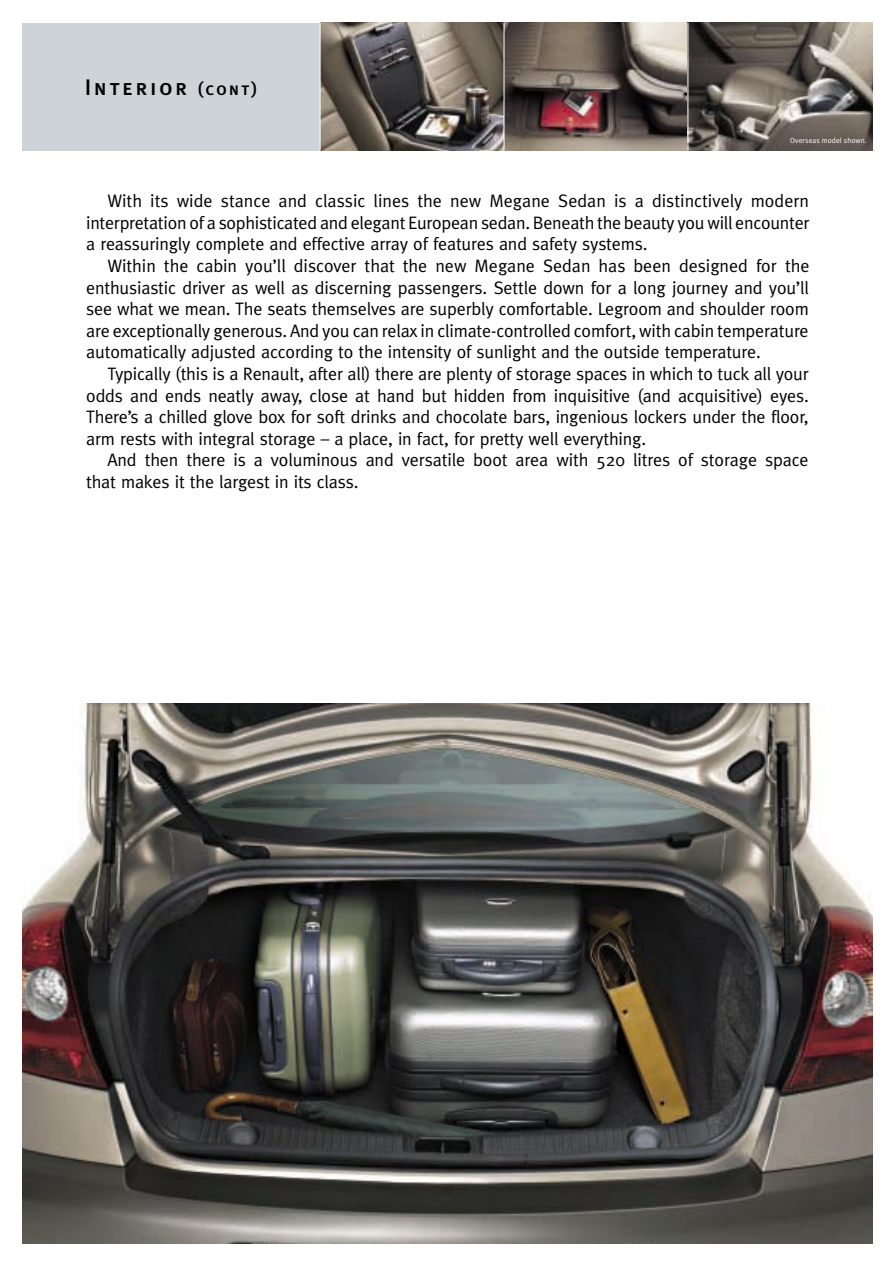
<style>
.page{position:relative;width:893px;height:1263px;background:#fff}
.page>*{position:absolute;margin:0;border:0;box-sizing:border-box;transform-origin:0 0}
.t1{font:22.5px "Meta Plus Medium Caps";letter-spacing:.105em;color:#000}
.t2{font:18px "Meta Plus Normal";letter-spacing:-.01em;color:#000}
.t3{font:7.5px "Meta Plus Normal";letter-spacing:.01em;color:#fff}
.s1{font-size:18px}
</style>
<div class="page">
<div style="left:22px;top:23px;width:851px;height:127px;background:#ced3d8"></div>
<img style="left:321px;top:23px;width:183px;height:127px">
<svg style="left:505px;top:23px;width:182px;height:127px;background:#6f605b"></svg>
<svg style="left:688px;top:23px;width:185px;height:127px;background:#6f6862"></svg>
<hr style="left:320px;top:23px;width:1px;height:127px;background:#fff">
<hr style="left:504px;top:23px;width:1px;height:127px;background:#fff">
<hr style="left:687px;top:23px;width:1px;height:127px;background:#fff">
<img style="left:22px;top:703px;width:851px;height:540px">
<p class="t1" style="left:85px;top:74px;width:174px">Interior <span class="s1">(cont)</span></p>
<p class="t3" style="left:790px;top:136px;width:78px">Overseas model shown.</p>
<p class="t2" style="left:107px;top:190px;width:703px">With its wide stance and classic lines the new Megane Sedan is a distinctively modern</p>
<p class="t2" style="left:86px;top:212px;width:725px">interpretation of a sophisticated and elegant European sedan. Beneath the beauty you will encounter</p>
<p class="t2" style="left:86px;top:234px;width:563px">a reassuringly complete and effective array of features and safety systems.</p>
<p class="t2" style="left:107px;top:255px;width:704px">Within the cabin you’ll discover that the new Megane Sedan has been designed for the</p>
<p class="t2" style="left:86px;top:277px;width:724px">enthusiastic driver as well as discerning passengers. Settle down for a long journey and you’ll</p>
<p class="t2" style="left:86px;top:298px;width:724px">see what we mean. The seats themselves are superbly comfortable. Legroom and shoulder room</p>
<p class="t2" style="left:86px;top:320px;width:724px">are exceptionally generous. And you can relax in climate-controlled comfort, with cabin temperature</p>
<p class="t2" style="left:86px;top:342px;width:676px">automatically adjusted according to the intensity of sunlight and the outside temperature.</p>
<p class="t2" style="left:107px;top:363px;width:703px">Typically (this is a Renault, after all) there are plenty of storage spaces in which to tuck all your</p>
<p class="t2" style="left:86px;top:385px;width:724px">odds and ends neatly away, close at hand but hidden from inquisitive (and acquisitive) eyes.</p>
<p class="t2" style="left:86px;top:406px;width:724px">There’s a chilled glove box for soft drinks and chocolate bars, ingenious lockers under the floor,</p>
<p class="t2" style="left:86px;top:428px;width:561px">arm rests with integral storage – a place, in fact, for pretty well everything.</p>
<p class="t2" style="left:107px;top:450px;width:703px">And then there is a voluminous and versatile boot area with 520 litres of storage space</p>
<p class="t2" style="left:86px;top:471px;width:274px">that makes it the largest in its class.</p>
</div>
